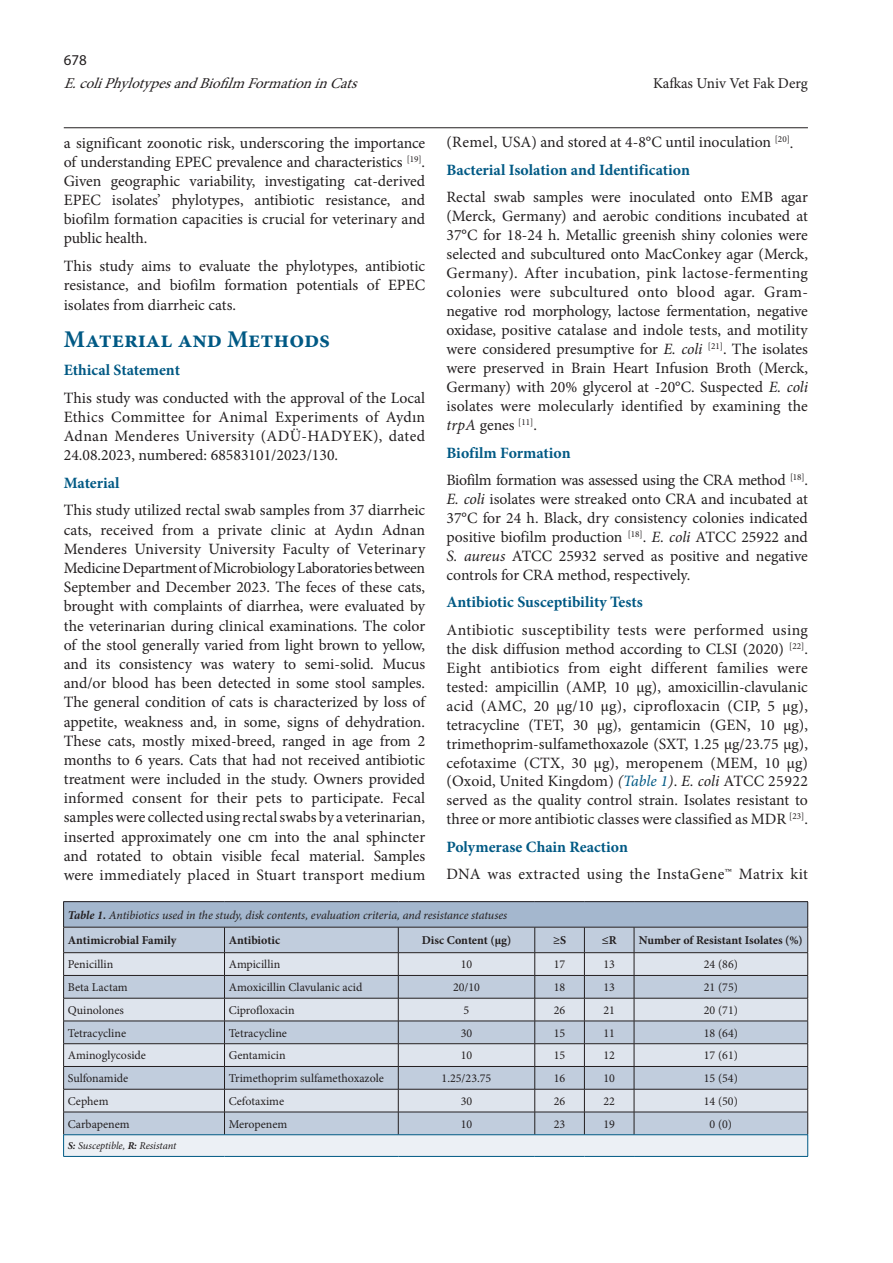
<style>
.page{position:relative;width:893px;height:1263px;background:#fff}
.page>*{position:absolute;margin:0;border:0;box-sizing:border-box;transform-origin:0 0}
.t1{font:700 24px "Minion Pro";color:#005984}
.t2{font:15.75px/19.2px "Minion Pro";color:#231f20;text-align:justify}
.t3{font:700 15.75px "Minion Pro";letter-spacing:-.01em;color:#005984}
.t4{font:15.75px/27.5px "Minion Pro";letter-spacing:-.02em;color:#231f20}
.t5{font:15.75px "Minion Pro";letter-spacing:.025em;color:#231f20}
.t6{font:italic 15px "Minion Pro";color:#231f20}
.t7{font:15px "Minion Pro";letter-spacing:-.005em;color:#231f20}
.t8{font:15px "Myriad Pro";color:#231f20}
.t9{font:12px "Minion Pro";color:#231f20}
.t10{font:italic 12px/25.5px "Minion Pro";letter-spacing:-.01em;color:#231f20}
.t11{font:700 12px "Minion Pro";letter-spacing:-.005em;color:#231f20}
.t12{font:italic 10.5px "Minion Pro";letter-spacing:-.01em;color:#231f20}
.s1{font-weight:700;color:#005984}
.s2{font-style:italic}
.s3{font-style:italic;color:#005984}
.s4{font-weight:700}
.s5{font-weight:700;font-style:normal}
</style>
<div class="page">
<hr style="left:64px;top:127px;width:744px;height:1px;background:#231f20">
<hr style="left:63px;top:901px;width:161px;height:1px;background:#231f20">
<hr style="left:224px;top:901px;width:174px;height:1px;background:#231f20">
<hr style="left:398px;top:901px;width:137px;height:1px;background:#231f20">
<hr style="left:535px;top:901px;width:49px;height:1px;background:#231f20">
<hr style="left:584px;top:901px;width:50px;height:1px;background:#231f20">
<hr style="left:634px;top:901px;width:174px;height:1px;background:#231f20">
<svg style="left:63px;top:902px;width:745px;height:254px;background:#c3cdda"></svg>
<hr style="left:63px;top:1156px;width:161px;height:1px;background:#005984">
<hr style="left:224px;top:1156px;width:174px;height:1px;background:#005984">
<hr style="left:398px;top:1156px;width:137px;height:1px;background:#005984">
<hr style="left:535px;top:1156px;width:49px;height:1px;background:#005984">
<hr style="left:584px;top:1156px;width:50px;height:1px;background:#005984">
<hr style="left:634px;top:1156px;width:174px;height:1px;background:#005984">
<p class="t8" style="left:64px;top:51px;width:25px">678</p>
<p class="t6" style="left:64px;top:74px;width:301px">E.coliPhylotypesandBiofilmFormationinCats</p>
<p class="t7" style="left:653px;top:74px;width:156px">Kafkas Univ Vet Fak Derg</p>
<p class="t2" style="left:446px;top:129px;width:348px;line-height:27.6px">(Remel, USA) and stored at 4-8°C until inoculation <sup>[20]</sup>.<br><span class="s1">Bacterial Isolation and Identification</span></p>
<p class="t2" style="left:446px;top:188px;width:363px">Rectal swab samples were inoculated onto EMB agar (Merck, Germany) and aerobic conditions incubated at 37°C for 18-24 h. Metallic greenish shiny colonies were selected and subcultured onto MacConkey agar (Merck, Germany). After incubation, pink lactose-fermenting colonies were subcultured onto blood agar. Gram&shy;negative rod morphology, lactose fermentation, negative oxidase, positive catalase and indole tests, and motility were considered presumptive for <span class="s2">E. coli</span> <sup>[21]</sup>. The isolates were preserved in Brain Heart Infusion Broth (Merck, Germany) with 20% glycerol at -20°C. Suspected <span class="s2">E. coli </span>isolates were molecularly identified by examining the <span class="s2">trpA</span> genes <sup>[11]</sup>.</p>
<p class="t4" style="left:446px;top:439px;width:363px"><span class="s1">Biofilm Formation<br></span>Biofilm formation was assessed using the CRA method <sup>[18]</sup>.</p>
<p class="t2" style="left:446px;top:489px;width:363px"><span class="s2">E. coli</span> isolates were streaked onto CRA and incubated at 37°C for 24 h. Black, dry consistency colonies indicated positive biofilm production <sup>[18]</sup>. <span class="s2">E. coli</span> ATCC 25922 and <span class="s2">S. aureus</span> ATCC 25932 served as positive and negative controls for CRA method, respectively.</p>
<p class="t3" style="left:446px;top:591px;width:198px">Antibiotic Susceptibility Tests</p>
<p class="t2" style="left:446px;top:620px;width:363px">Antibiotic susceptibility tests were performed using the disk diffusion method according to CLSI (2020) <sup>[22]</sup>.<br>Eight antibiotics from eight different families were tested: ampicillin (AMP, 10 μg), amoxicillin-clavulanic acid (AMC, 20 μg/10 μg), ciprofloxacin (CIP, 5 μg), tetracycline (TET, 30 μg), gentamicin (GEN, 10 μg), trimethoprim-sulfamethoxazole (SXT, 1.25 μg/23.75 μg), cefotaxime (CTX, 30 μg), meropenem (MEM, 10 μg) (Oxoid, United Kingdom) <span class="s2">(</span><span class="s3">Table 1</span><span class="s2">)</span>. <span class="s2">E. coli</span> ATCC 25922 served as the quality control strain. Isolates resistant to three or more antibiotic classes were classified as MDR <sup>[23]</sup>.</p>
<p class="t3" style="left:446px;top:836px;width:183px">Polymerase Chain Reaction</p>
<p class="t5" style="left:446px;top:864px;width:363px">DNA was extracted using the InstaGene™ Matrix kit</p>
<p class="t10" style="left:68px;top:902px;width:441px"><span class="s4">Table 1.</span> Antibiotics used in the study, disk contents, evaluation criteria, and resistance statuses<br><span class="s5">Antimicrobial Family</span></p>
<p class="t2" style="left:64px;top:133px;width:363px">a significant zoonotic risk, underscoring the importance of understanding EPEC prevalence and characteristics <sup>[19]</sup>.<br>Given geographic variability, investigating cat-derived EPEC isolates’ phylotypes, antibiotic resistance, and biofilm formation capacities is crucial for veterinary and public health.</p>
<p class="t2" style="left:64px;top:257px;width:363px">This study aims to evaluate the phylotypes, antibiotic resistance, and biofilm formation potentials of EPEC isolates from diarrheic cats.</p>
<h1 class="t1" style="left:64px;top:323px;width:268px">Material and Methods</h1>
<p class="t3" style="left:64px;top:359px;width:118px">Ethical Statement</p>
<p class="t2" style="left:64px;top:388px;width:363px">This study was conducted with the approval of the Local Ethics Committee for Animal Experiments of Aydın Adnan Menderes University (ADÜ-HADYEK), dated 24.08.2023, numbered: 68583101/2023/130.</p>
<p class="t3" style="left:64px;top:472px;width:57px">Material</p>
<p class="t2" style="left:64px;top:501px;width:363px">This study utilized rectal swab samples from 37 diarrheic cats, received from a private clinic at Aydın Adnan Menderes University University Faculty of Veterinary Medicine Department of Microbiology Laboratories between September and December 2023. The feces of these cats, brought with complaints of diarrhea, were evaluated by the veterinarian during clinical examinations. The color of the stool generally varied from light brown to yellow, and its consistency was watery to semi-solid. Mucus and/or blood has been detected in some stool samples.<br>The general condition of cats is characterized by loss of appetite, weakness and, in some, signs of dehydration.<br>These cats, mostly mixed-breed, ranged in age from 2 months to 6 years. Cats that had not received antibiotic treatment were included in the study. Owners provided informed consent for their pets to participate. Fecal samples were collected using rectal swabs by a veterinarian, inserted approximately one cm into the anal sphincter and rotated to obtain visible fecal material. Samples were immediately placed in Stuart transport medium</p>
<p class="t11" style="left:229px;top:932px;width:53px">Antibiotic</p>
<p class="t11" style="left:422px;top:932px;width:91px">Disc Content (µg)</p>
<p class="t11" style="left:553px;top:932px;width:15px">≥S</p>
<p class="t11" style="left:602px;top:932px;width:16px">≤R</p>
<p class="t11" style="left:639px;top:932px;width:165px">Number of Resistant Isolates (%)</p>
<p class="t9" style="left:68px;top:956px;width:47px">Penicillin</p>
<p class="t9" style="left:229px;top:956px;width:53px">Ampicillin</p>
<p class="t9" style="left:461px;top:956px;width:13px">10</p>
<p class="t9" style="left:554px;top:956px;width:13px">17</p>
<p class="t9" style="left:603px;top:956px;width:13px">13</p>
<p class="t9" style="left:704px;top:956px;width:36px">24 (86)</p>
<p class="t9" style="left:68px;top:979px;width:61px">Beta Lactam</p>
<p class="t9" style="left:229px;top:979px;width:135px">Amoxicillin Clavulanic acid</p>
<p class="t9" style="left:453px;top:979px;width:29px">20/10</p>
<p class="t9" style="left:554px;top:979px;width:13px">18</p>
<p class="t9" style="left:603px;top:979px;width:13px">13</p>
<p class="t9" style="left:704px;top:979px;width:36px">21 (75)</p>
<p class="t9" style="left:68px;top:1002px;width:58px">Quinolones</p>
<p class="t9" style="left:229px;top:1002px;width:67px">Ciprofloxacin</p>
<p class="t9" style="left:464px;top:1002px;width:7px">5</p>
<p class="t9" style="left:554px;top:1002px;width:13px">26</p>
<p class="t9" style="left:603px;top:1002px;width:13px">21</p>
<p class="t9" style="left:704px;top:1002px;width:36px">20 (71)</p>
<p class="t9" style="left:68px;top:1025px;width:60px">Tetracycline</p>
<p class="t9" style="left:229px;top:1025px;width:60px">Tetracycline</p>
<p class="t9" style="left:461px;top:1025px;width:13px">30</p>
<p class="t9" style="left:554px;top:1025px;width:13px">15</p>
<p class="t9" style="left:603px;top:1025px;width:13px">11</p>
<p class="t9" style="left:704px;top:1025px;width:36px">18 (64)</p>
<p class="t9" style="left:68px;top:1047px;width:80px">Aminoglycoside</p>
<p class="t9" style="left:229px;top:1047px;width:58px">Gentamicin</p>
<p class="t9" style="left:461px;top:1047px;width:13px">10</p>
<p class="t9" style="left:554px;top:1047px;width:13px">15</p>
<p class="t9" style="left:603px;top:1047px;width:13px">12</p>
<p class="t9" style="left:704px;top:1047px;width:36px">17 (61)</p>
<p class="t9" style="left:68px;top:1070px;width:62px">Sulfonamide</p>
<p class="t9" style="left:229px;top:1070px;width:157px">Trimethoprim sulfamethoxazole</p>
<p class="t9" style="left:442px;top:1070px;width:51px">1.25/23.75</p>
<p class="t9" style="left:554px;top:1070px;width:13px">16</p>
<p class="t9" style="left:603px;top:1070px;width:13px">10</p>
<p class="t9" style="left:704px;top:1070px;width:36px">15 (54)</p>
<p class="t9" style="left:68px;top:1093px;width:42px">Cephem</p>
<p class="t9" style="left:229px;top:1093px;width:57px">Cefotaxime</p>
<p class="t9" style="left:461px;top:1093px;width:13px">30</p>
<p class="t9" style="left:554px;top:1093px;width:13px">26</p>
<p class="t9" style="left:603px;top:1093px;width:13px">22</p>
<p class="t9" style="left:704px;top:1093px;width:36px">14 (50)</p>
<p class="t9" style="left:68px;top:1116px;width:63px">Carbapenem</p>
<p class="t9" style="left:229px;top:1116px;width:60px">Meropenem</p>
<p class="t9" style="left:461px;top:1116px;width:13px">10</p>
<p class="t9" style="left:554px;top:1116px;width:13px">23</p>
<p class="t9" style="left:603px;top:1116px;width:13px">19</p>
<p class="t9" style="left:710px;top:1116px;width:24px">0 (0)</p>
<p class="t12" style="left:68px;top:1139px;width:110px"><span class="s4">S:</span> Susceptible, <span class="s4">R:</span> Resistant</p>
</div>
